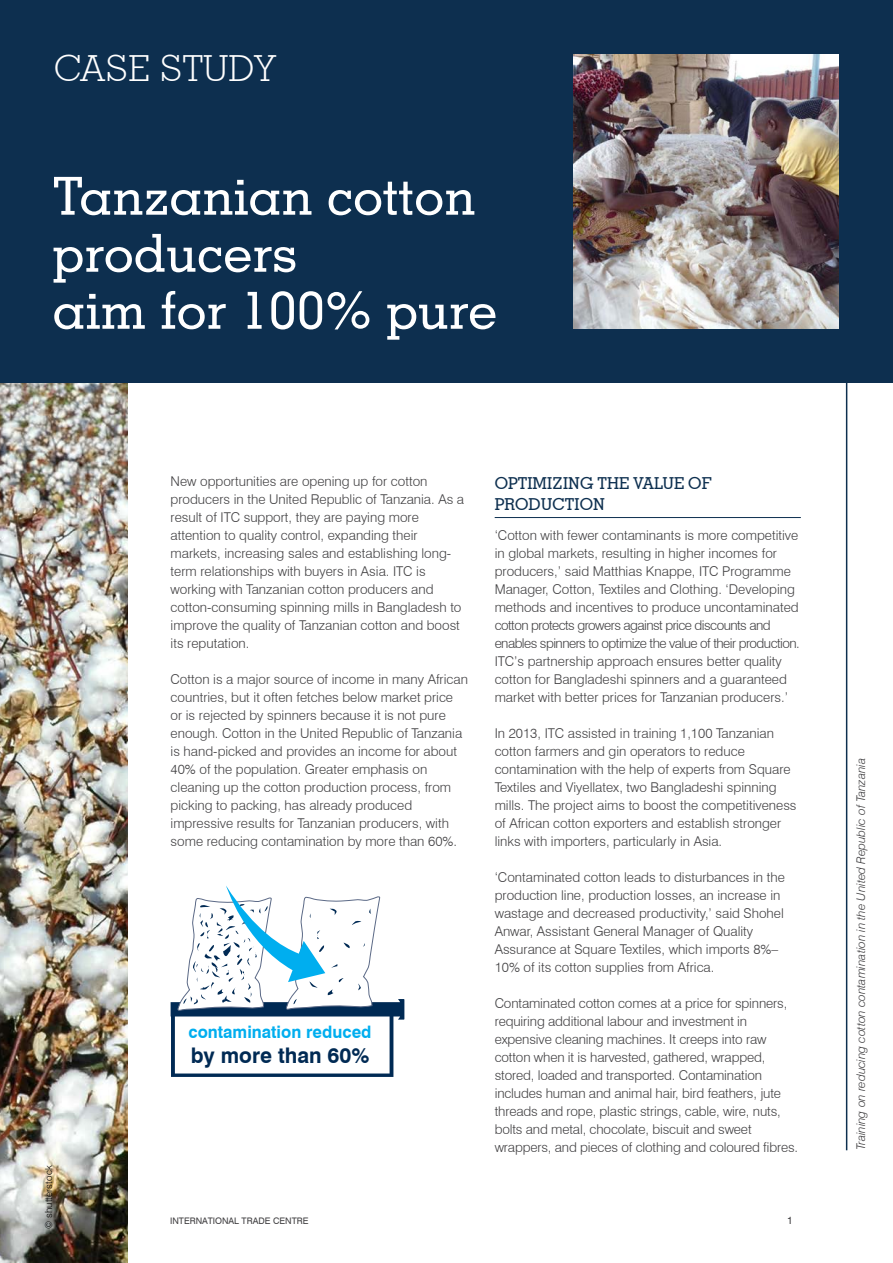
<style>
.page{position:relative;width:893px;height:1263px;background:#fff}
.page>*{position:absolute;margin:0;border:0;box-sizing:border-box;transform-origin:0 0}
.t1{font:500 52.5px/57px "Geometric Slab 703 BT";letter-spacing:.01em;color:#fff}
.t2{font:300 36px "Geometric Slab 703 BT";color:#fff}
.t3{font:700 21.6px "Swiss 721 BT";color:#002a54}
.t4{font:700 17.25px "Swiss 721 BT";color:#00aeef}
.t5{font:500 16.5px/21px "Geometric Slab 703 BT";letter-spacing:.005em;color:#0d2f4f}
.t6{font:300 13.5px/18px "Swiss 721 BT";color:#414042}
.t7{font:italic 300 12px "Swiss 721 BT";letter-spacing:-.01em;color:#414042}
.t8{font:10.5px "Swiss 721 BT";color:#414042}
.t9{font:300 9.75px "Swiss 721 BT";letter-spacing:.01em;color:#000}
.t10{font:9px "Swiss 721 BT";color:#414042}
</style>
<div class="page">
<img style="left:0;top:383px;width:128px;height:880px">
<div style="left:0;top:0;width:893px;height:383px;background:#0d2f4f"></div>
<hr style="left:495px;top:517px;width:306px;height:1px;background:#0d2f4f">
<img style="left:573px;top:55px;width:266px;height:274px">
<svg style="left:171px;top:886px;width:233px;height:191px"></svg>
<hr style="left:846px;top:372px;width:1px;height:778px;background:#0d2f4f">
<h2 class="t2" style="left:54px;top:47px;width:224px">CASE STUDY</h2>
<h1 class="t1" style="left:53px;top:167px;width:446px">Tanzanian cotton producers<br>aim for 100% pure</h1>
<p class="t9" style="left:43px;top:1229px;width:65px;rotate:-90deg">© shutterstock</p>
<p class="t6" style="left:171px;top:472px;width:295px">New opportunities are opening up for cotton producers in the United Republic of Tanzania. As a result of ITC support, they are paying more attention to quality control, expanding their markets, increasing sales and establishing long&shy;term relationships with buyers in Asia. ITC is working with Tanzanian cotton producers and cotton-consuming spinning mills in Bangladesh to improve the quality of Tanzanian cotton and boost its reputation.</p>
<p class="t6" style="left:171px;top:670px;width:299px">Cotton is a major source of income in many African countries, but it often fetches below market price or is rejected by spinners because it is not pure enough. Cotton in the United Republic of Tanzania is hand-picked and provides an income for about 40% of the population. Greater emphasis on cleaning up the cotton production process, from picking to packing, has already produced impressive results for Tanzanian producers, with some reducing contamination by more than 60%.</p>
<p class="t4" style="left:188px;top:1022px;width:185px">contamination reduced</p>
<h3 class="t3" style="left:191px;top:1042px;width:180px">by more than 60%</h3>
<p class="t5" style="left:495px;top:472px;width:218px">Optimizing the value of production</p>
<p class="t6" style="left:495px;top:526px;width:307px">‘Cotton with fewer contaminants is more competitive in global markets, resulting in higher incomes for producers,’ said Matthias Knappe, ITC Programme Manager, Cotton, Textiles and Clothing. ‘Developing methods and incentives to produce uncontaminated cotton protects growers against price discounts and enables spinners to optimize the value of their production.<br>ITC’s partnership approach ensures better quality cotton for Bangladeshi spinners and a guaranteed market with better prices for Tanzanian producers.’</p>
<p class="t6" style="left:495px;top:724px;width:303px">In 2013, ITC assisted in training 1,100 Tanzanian cotton farmers and gin operators to reduce contamination with the help of experts from Square Textiles and Viyellatex, two Bangladeshi spinning mills. The project aims to boost the competitiveness of African cotton exporters and establish stronger links with importers, particularly in Asia.</p>
<p class="t6" style="left:495px;top:868px;width:292px">‘Contaminated cotton leads to disturbances in the production line, production losses, an increase in wastage and decreased productivity,’ said Shohel Anwar, Assistant General Manager of Quality Assurance at Square Textiles, which imports 8%– 10% of its cotton supplies from Africa.</p>
<p class="t6" style="left:495px;top:994px;width:305px">Contaminated cotton comes at a price for spinners, requiring additional labour and investment in expensive cleaning machines. It creeps into raw cotton when it is harvested, gathered, wrapped, stored, loaded and transported. Contamination includes human and animal hair, bird feathers, jute threads and rope, plastic strings, cable, wire, nuts, bolts and metal, chocolate, biscuit and sweet wrappers, and pieces of clothing and coloured fibres.</p>
<p class="t10" style="left:170px;top:1215px;width:140px">INTERNATIONAL TRADE CENTRE</p>
<p class="t8" style="left:787px;top:1214px;width:7px">1</p>
<p class="t7" style="left:854px;top:1150px;width:394px;rotate:-90deg">Training on reducing cotton contamination in the United Republic of Tanzania</p>
</div>
